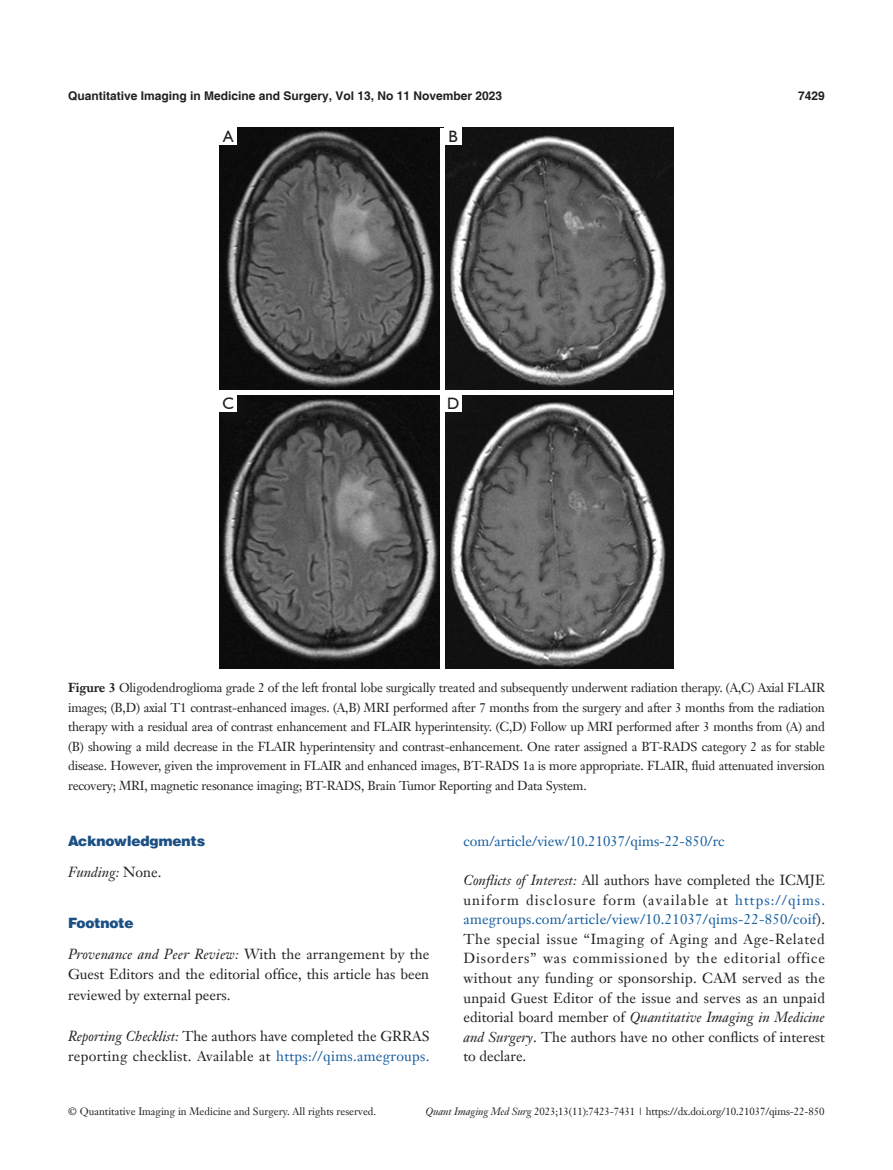
<style>
.page{position:relative;width:893px;height:1170px;background:#fff}
.page>*{position:absolute;margin:0;border:0;box-sizing:border-box;transform-origin:0 0}
.t1{font:16.5px "Humanist 521 BT";color:#231f20}
.t2{font:14.25px/19.5px "Janson Text LT";color:#231f20;text-align:justify}
.t3{font:14.25px/20.4px "Janson Text LT";letter-spacing:.02em;color:#231f20}
.t4{font:14.25px "Janson Text LT";color:#175d9e}
.t5{font:900 14.25px "Helvetica";color:#1c5085}
.t6{font:italic 14.25px "Janson Text LT";color:#231f20}
.t7{font:12.75px/19.5px "Janson Text LT";letter-spacing:-.015em;color:#231f20;text-align:justify}
.t8{font:700 12px "Helvetica";color:#231f20}
.t9{font:10.5px "Janson Text LT";color:#231f20}
.s1{font-weight:700}
.s2{font-style:normal}
.s3{font-style:italic}
.s4{color:#175d9e}
</style>
<div class="page">
<img style="left:220px;top:128px;width:453px;height:540px">
<hr style="left:220px;top:390px;width:453px;height:4px;background:#fff">
<div style="left:440px;top:128px;width:5px;height:540px;background:#fff"></div>
<div style="left:220px;top:128px;width:17px;height:17px;background:#fff"></div>
<div style="left:445px;top:128px;width:17px;height:17px;background:#fff"></div>
<div style="left:220px;top:394px;width:17px;height:17px;background:#fff"></div>
<div style="left:445px;top:394px;width:17px;height:17px;background:#fff"></div>
<p class="t8" style="left:68px;top:88px;width:436px">Quantitative Imaging in Medicine and Surgery, Vol 13, No 11 November 2023</p>
<p class="t8" style="left:798px;top:88px;width:28px">7429</p>
<p class="t1" style="left:223px;top:126px;width:12px">A</p>
<p class="t1" style="left:448px;top:126px;width:11px">B</p>
<p class="t1" style="left:222px;top:393px;width:13px">C</p>
<p class="t1" style="left:447px;top:393px;width:14px">D</p>
<p class="t7" style="left:68px;top:677px;width:759px"><span class="s1">Figure 3</span> Oligodendroglioma grade 2 of the left frontal lobe surgically treated and subsequently underwent radiation therapy. (A,C) Axial FLAIR images; (B,D) axial T1 contrast-enhanced images. (A,B) MRI performed after 7 months from the surgery and after 3 months from the radiation therapy with a residual area of contrast enhancement and FLAIR hyperintensity. (C,D) Follow up MRI performed after 3 months from (A) and (B) showing a mild decrease in the FLAIR hyperintensity and contrast-enhancement. One rater assigned a BT-RADS category 2 as for stable disease. However, given the improvement in FLAIR and enhanced images, BT-RADS 1a is more appropriate. FLAIR, fluid attenuated inversion recovery; MRI, magnetic resonance imaging; BT-RADS, Brain Tumor Reporting and Data System.</p>
<p class="t5" style="left:68px;top:832px;width:139px">Acknowledgments</p>
<p class="t6" style="left:68px;top:863px;width:95px">Funding: <span class="s2">None.</span></p>
<p class="t5" style="left:68px;top:913px;width:67px">Footnote</p>
<p class="t2" style="left:68px;top:943px;width:363px;line-height:20.4px"><span class="s3">Provenance and Peer Review:</span> With the arrangement by the Guest Editors and the editorial office, this article has been reviewed by external peers.</p>
<p class="t3" style="left:68px;top:1025px;width:363px"><span class="s3">Reporting Checklist:</span> The authors have completed the GRRAS reporting checklist. Available at <span class="s4">https://qims.amegroups.</span></p>
<p class="t4" style="left:463px;top:832px;width:263px">com/article/view/10.21037/qims-22-850/rc</p>
<p class="t2" style="left:463px;top:870px;width:363px"><span class="s3">Conflicts of Interest:</span> All authors have completed the ICMJE uniform disclosure form (available at <span class="s4">https://qims. amegroups.com/article/view/10.21037/qims-22-850/coif</span>).<br>The special issue “Imaging of Aging and Age-Related Disorders” was commissioned by the editorial office without any funding or sponsorship. CAM served as the unpaid Guest Editor of the issue and serves as an unpaid editorial board member of <span class="s3">Quantitative Imaging in Medicine and Surgery</span>. The authors have no other conflicts of interest to declare.</p>
<p class="t9" style="left:68px;top:1104px;width:310px">© Quantitative Imaging in Medicine and Surgery. All rights reserved.</p>
<p class="t9" style="left:425px;top:1104px;width:401px"><span class="s3">Quant Imaging Med Surg</span> 2023;13(11):7423-7431 | https://dx.doi.org/10.21037/qims-22-850</p>
</div>
